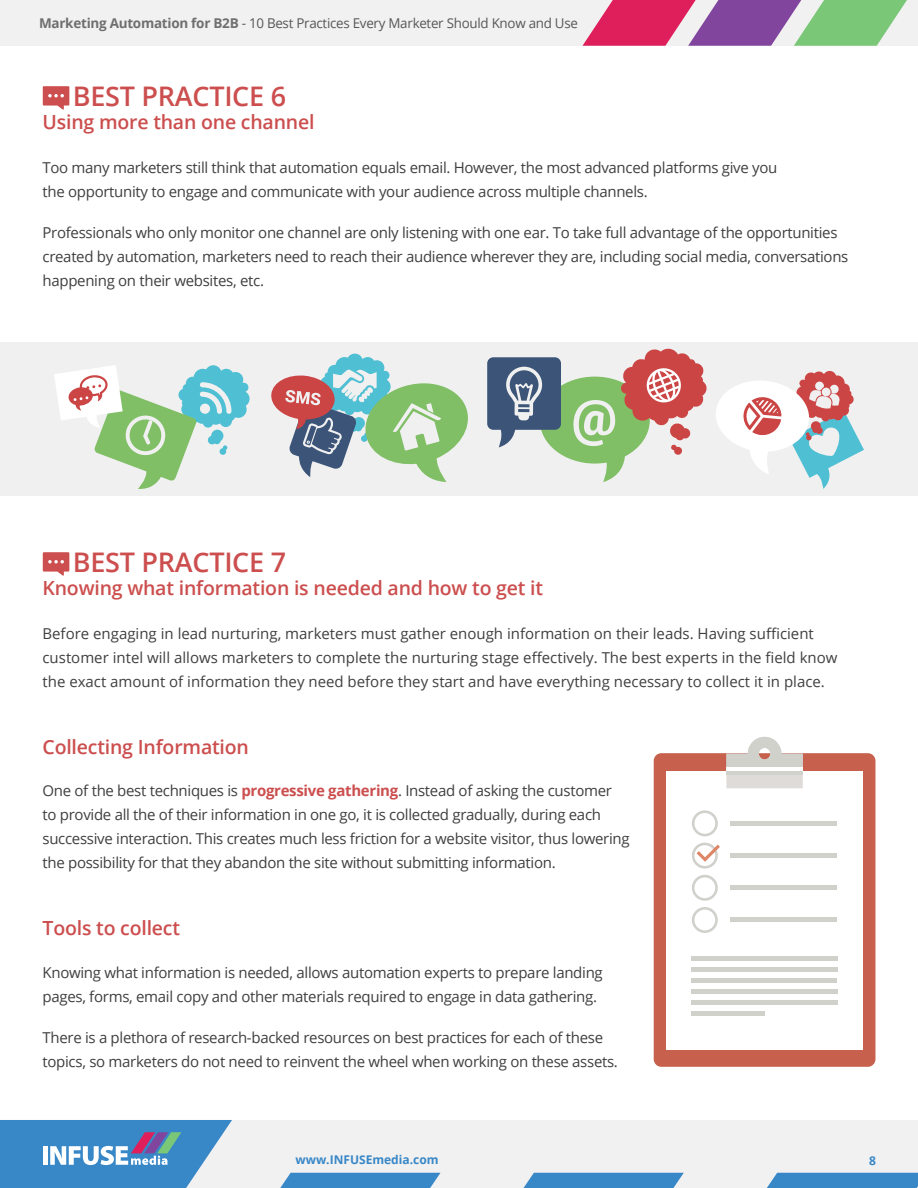
<style>
.page{position:relative;width:918px;height:1188px;background:#fff}
.page>*{position:absolute;margin:0;border:0;box-sizing:border-box;transform-origin:0 0}
.t1{font:600 27px "Open Sans";letter-spacing:-.01em;color:#cc4e4e}
.t2{font:600 19.5px "Open Sans";letter-spacing:-.01em;color:#cc4e4e}
.t3{font:15px/24px "Open Sans";letter-spacing:-.02em;color:#3f3f3f}
.t4{font:15px/24px "Open Sans";color:#3f3f3f}
.t5{font:13.5px "Open Sans";letter-spacing:-.02em;color:#575756}
.t6{font:700 13.5px "Calibri";color:#3887c7}
.t7{font:700 12px "Open Sans";color:#3887c7}
.s1{font-weight:700;color:#706f6f}
.s2{font-weight:700;color:#cc4e4e}
</style>
<div class="page">
<div style="left:0;top:0;width:918px;height:46px;background:#f1f1f1"></div>
<svg style="left:0;top:1120px;width:918px;height:68px"></svg>
<svg style="left:583px;top:0;width:324px;height:46px"></svg>
<svg style="left:43px;top:86px;width:26px;height:24px"></svg>
<svg style="left:43px;top:552px;width:26px;height:24px"></svg>
<div style="left:654px;top:753px;width:221px;height:314px;background:#c7614d;border-radius:8px"></div>
<div style="left:666px;top:771px;width:197px;height:278px;background:#fff"></div>
<div style="left:691px;top:989px;width:147px;height:5px;background:#d1d1cc"></div>
<hr style="left:691px;top:1000px;width:147px;height:4px;background:#d1d1cc">
<hr style="left:691px;top:1011px;width:74px;height:4px;background:#d1d1cc">
<div style="left:691px;top:956px;width:147px;height:5px;background:#d1d1cc"></div>
<div style="left:691px;top:967px;width:147px;height:5px;background:#d1d1cc"></div>
<div style="left:691px;top:978px;width:146px;height:5px;background:#d1d1cc"></div>
<div style="left:730px;top:821px;width:107px;height:5px;background:#d1d1cc"></div>
<div style="left:730px;top:853px;width:107px;height:5px;background:#d1d1cc"></div>
<div style="left:730px;top:885px;width:107px;height:5px;background:#d1d1cc"></div>
<hr style="left:730px;top:918px;width:107px;height:4px;background:#d1d1cc">
<svg style="left:692px;top:810px;width:26px;height:26px"></svg>
<svg style="left:692px;top:875px;width:26px;height:26px"></svg>
<svg style="left:692px;top:907px;width:26px;height:26px"></svg>
<svg style="left:692px;top:843px;width:28px;height:26px"></svg>
<svg style="left:726px;top:737px;width:77px;height:51px"></svg>
<hr style="left:726px;top:767px;width:77px;height:4px;background:#fff">
<hr style="left:726px;top:771px;width:77px;height:4px;background:#d1d1cc">
<div style="left:0;top:343px;width:918px;height:153px;background:#f0f0f0"></div>
<svg style="left:716px;top:371px;width:148px;height:118px"></svg>
<svg style="left:54px;top:365px;width:196px;height:124px"></svg>
<svg style="left:487px;top:348px;width:220px;height:134px"></svg>
<svg style="left:271px;top:354px;width:197px;height:128px"></svg>
<p class="t5" style="left:39px;top:14px;width:540px"><span class="s1">Marketing Automation for B2B</span> - 10 Best Practices Every Marketer Should Know and Use</p>
<h1 class="t1" style="left:73px;top:77px;width:215px">BEST PRACTICE 6</h1>
<h2 class="t2" style="left:43px;top:109px;width:274px">Using more than one channel</h2>
<p class="t3" style="left:43px;top:155px;width:736px">Too many marketers still think that automation equals email. However, the most advanced platforms give you the opportunity to engage and communicate with your audience across multiple channels.</p>
<p class="t3" style="left:43px;top:220px;width:807px">Professionals who only monitor one channel are only listening with one ear. To take full advantage of the opportunities created by automation, marketers need to reach their audience wherever they are, including social media, conversations happening on their websites, etc.</p>
<h1 class="t1" style="left:73px;top:543px;width:215px">BEST PRACTICE 7</h1>
<h2 class="t2" style="left:43px;top:575px;width:502px">Knowing what information is needed and how to get it</h2>
<p class="t4" style="left:43px;top:621px;width:797px">Before engaging in lead nurturing, marketers must gather enough information on their leads. Having sufficient customer intel will allows marketers to complete the nurturing stage effectively. The best experts in the field know the exact amount of information they need before they start and have everything necessary to collect it in place.</p>
<h2 class="t2" style="left:43px;top:733px;width:208px">Collecting Information</h2>
<p class="t3" style="left:43px;top:778px;width:589px">One of the best techniques is <span class="s2">progressive gathering</span>. Instead of asking the customer to provide all the of their information in one go, it is collected gradually, during each successive interaction. This creates much less friction for a website visitor, thus lowering the possibility for that they abandon the site without submitting information.</p>
<h2 class="t2" style="left:43px;top:915px;width:139px">Tools to collect</h2>
<p class="t3" style="left:43px;top:960px;width:562px">Knowing what information is needed, allows automation experts to prepare landing pages, forms, email copy and other materials required to engage in data gathering.</p>
<p class="t3" style="left:43px;top:1025px;width:577px">There is a plethora of research-backed resources on best practices for each of these topics, so marketers do not need to reinvent the wheel when working on these assets.</p>
<p class="t7" style="left:295px;top:1151px;width:145px">www.INFUSEmedia.com</p>
<p class="t6" style="left:869px;top:1152px;width:8px">8</p>
</div>
